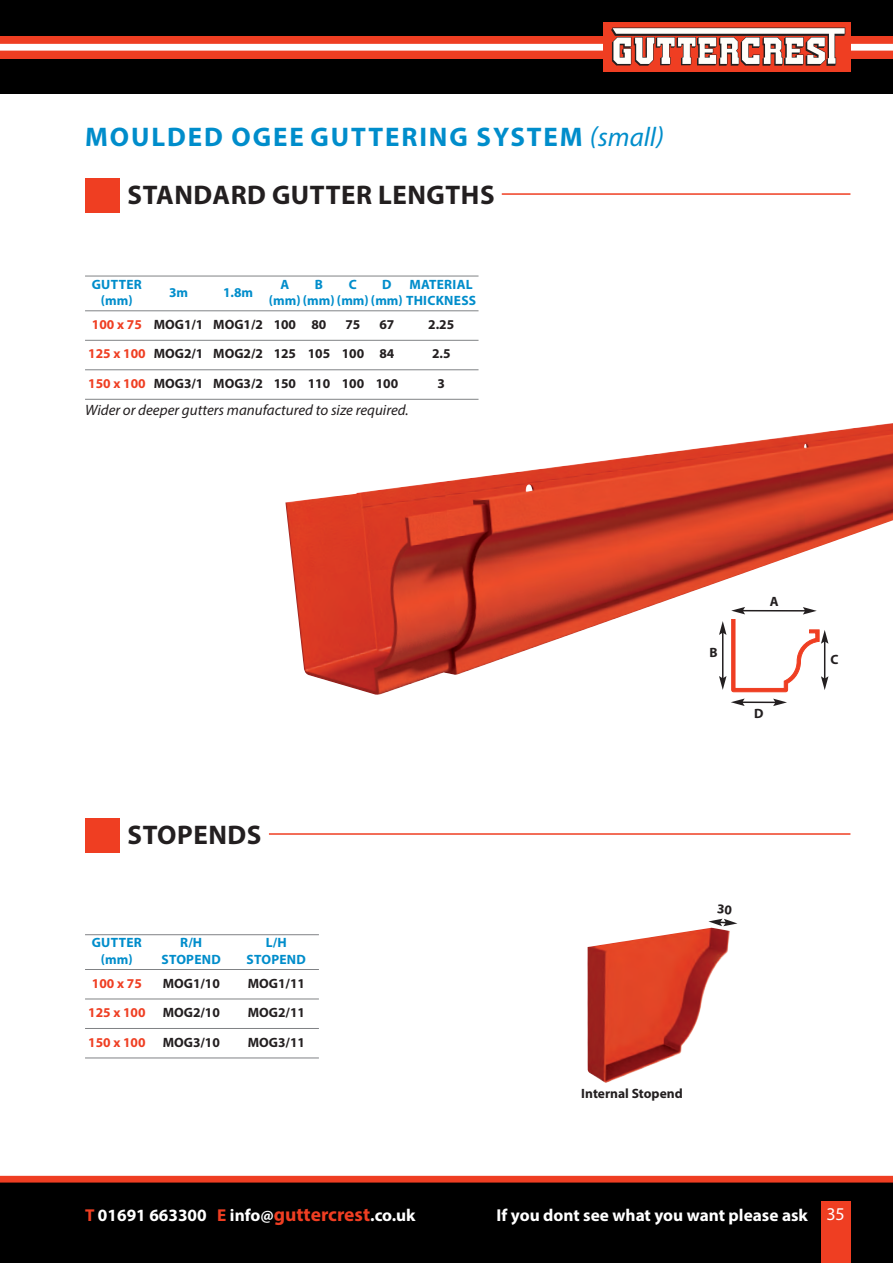
<style>
.page{position:relative;width:893px;height:1263px;background:#fff}
.page>*{position:absolute;margin:0;border:0;box-sizing:border-box;transform-origin:0 0}
.t1{font:700 27px/58.3px "Myriad Pro";letter-spacing:.07em;color:#008dcb}
.t2{font:700 27px "Myriad Pro";letter-spacing:.02em;color:#231f20}
.t3{font:700 17.25px "Myriad Pro";color:#fff}
.t4{font:italic 15px "Myriad Pro";color:#231f20}
.t5{font:700 13.5px "Myriad Pro";color:#231f20}
.t6{font:700 13.5px/16.2px "Myriad Pro";letter-spacing:.02em;color:#008dcb;text-align:center}
.t7{font:700 13.5px "Myriad Pro";color:#ef3e22}
.s1{font-weight:400;font-style:italic}
.s2{color:#231f20}
.s3{color:#ef3e22}
.s4{font-size:19.5px;color:#ef3e22}
.s5{font-weight:400;font-size:18px}
</style>
<div class="page">
<div style="left:0;top:0;width:893px;height:94px;background:#000"></div>
<div style="left:0;top:36px;width:893px;height:22px;background:#ef3e22"></div>
<div style="left:0;top:44px;width:893px;height:7px;background:#fff"></div>
<div style="left:0;top:1179px;width:893px;height:84px;background:#000"></div>
<div style="left:603px;top:22px;width:247px;height:50px;background:#ef3e22"></div>
<svg style="left:611px;top:28px;width:234px;height:38px"></svg>
<div style="left:0;top:1176px;width:893px;height:6px;background:#ef3e22"></div>
<div style="left:821px;top:1201px;width:29px;height:62px;background:#ef3e22"></div>
<hr style="left:0;top:0;width:1px;height:1263px;background:#000">
<svg style="left:0;top:36px;width:1px;height:22px"></svg>
<hr style="left:502px;top:193px;width:348px;height:2px;background:#ef3e22">
<div style="left:85px;top:179px;width:34px;height:34px;background:#ef3e22"></div>
<hr style="left:269px;top:833px;width:581px;height:2px;background:#ef3e22">
<div style="left:85px;top:818px;width:34px;height:34px;background:#ef3e22"></div>
<img style="left:285px;top:423px;width:608px;height:272px">
<img style="left:587px;top:928px;width:143px;height:155px">
<hr style="left:85px;top:276px;width:393px;height:1px;background:#808285">
<hr style="left:85px;top:310px;width:393px;height:1px;background:#808285">
<hr style="left:85px;top:340px;width:393px;height:1px;background:#808285">
<hr style="left:85px;top:369px;width:393px;height:1px;background:#808285">
<hr style="left:85px;top:399px;width:393px;height:1px;background:#808285">
<hr style="left:85px;top:934px;width:234px;height:1px;background:#808285">
<hr style="left:85px;top:969px;width:234px;height:1px;background:#808285">
<hr style="left:85px;top:998px;width:234px;height:1px;background:#808285">
<hr style="left:85px;top:1028px;width:234px;height:1px;background:#808285">
<hr style="left:85px;top:1057px;width:234px;height:1px;background:#808285">
<svg style="left:719px;top:607px;width:109px;height:85px"></svg>
<svg style="left:731px;top:698px;width:56px;height:8px"></svg>
<svg style="left:708px;top:918px;width:29px;height:8px"></svg>
<h1 class="t1" style="left:128px;top:110px;width:538px;text-indent:-43px">MOULDED OGEE GUTTERING SYSTEM <span class="s1">(small)<br></span><span class="s2">STANDARD GUTTER LENGTHS</span></h1>
<p class="t6" style="left:315px;top:277px;width:10px">B</p>
<p class="t6" style="left:349px;top:277px;width:10px">C</p>
<p class="t6" style="left:382px;top:277px;width:11px">D</p>
<p class="t6" style="left:409px;top:277px;width:65px">MATERIAL</p>
<p class="t5" style="left:92px;top:319px;width:236px"><span class="s3">100 X 75</span> MOG1/1 MOG1/2 100 80</p>
<p class="t5" style="left:345px;top:319px;width:16px">75</p>
<p class="t5" style="left:379px;top:319px;width:16px">67</p>
<p class="t5" style="left:428px;top:319px;width:27px">2.25</p>
<p class="t5" style="left:88px;top:349px;width:308px"><span class="s3">125 X 100</span> MOG2/1 MOG2/2 125 105 100 84</p>
<p class="t5" style="left:432px;top:349px;width:20px">2.5</p>
<p class="t5" style="left:88px;top:378px;width:311px"><span class="s3">150 X 100</span> MOG3/1 MOG3/2 150 110 100 100</p>
<p class="t5" style="left:437px;top:378px;width:9px">3</p>
<p class="t6" style="left:92px;top:277px;width:52px">GUTTER (MM)</p>
<p class="t6" style="left:169px;top:285px;width:21px">3M</p>
<p class="t6" style="left:223px;top:285px;width:32px">1.8M</p>
<p class="t6" style="left:269px;top:277px;width:209px;text-align:left;text-indent:12px">A<br>(MM)(MM)(MM)(MM) THICKNESS</p>
<p class="t4" style="left:85px;top:405px;width:325px">Wider or deeper gutters manufactured to size required.</p>
<h1 class="t2" style="left:128px;top:825px;width:135px">STOPENDS</h1>
<p class="t6" style="left:92px;top:936px;width:52px">GUTTER (MM)</p>
<p class="t6" style="left:162px;top:936px;width:61px">R/H<br>STOPEND</p>
<p class="t6" style="left:247px;top:936px;width:61px">L/H<br>STOPEND</p>
<p class="t7" style="left:92px;top:978px;width:51px">100 X 75</p>
<p class="t5" style="left:163px;top:978px;width:59px">MOG1/10</p>
<p class="t5" style="left:248px;top:978px;width:59px">MOG1/11</p>
<p class="t7" style="left:88px;top:1007px;width:59px">125 X 100</p>
<p class="t5" style="left:163px;top:1007px;width:59px">MOG2/10</p>
<p class="t5" style="left:248px;top:1007px;width:59px">MOG2/11</p>
<p class="t7" style="left:88px;top:1037px;width:59px">150 X 100</p>
<p class="t5" style="left:163px;top:1037px;width:59px">MOG3/10</p>
<p class="t5" style="left:248px;top:1037px;width:59px">MOG3/11</p>
<p class="t5" style="left:710px;top:647px;width:10px">B</p>
<p class="t5" style="left:770px;top:596px;width:10px">A</p>
<p class="t5" style="left:754px;top:709px;width:11px">D</p>
<p class="t5" style="left:830px;top:654px;width:10px">C</p>
<p class="t5" style="left:581px;top:1088px;width:103px">INTERNAL STOPEND</p>
<p class="t3" style="left:85px;top:1208px;width:332px"><span class="s3">T</span> 01691 663300 <span class="s3">E</span> INFO@<span class="s4">GUTTERCREST</span>.CO.UK</p>
<p class="t3" style="left:497px;top:1208px;width:350px">IF YOU DONT SEE WHAT YOU WANT PLEASE ASK <span class="s5">35</span></p>
</div>
